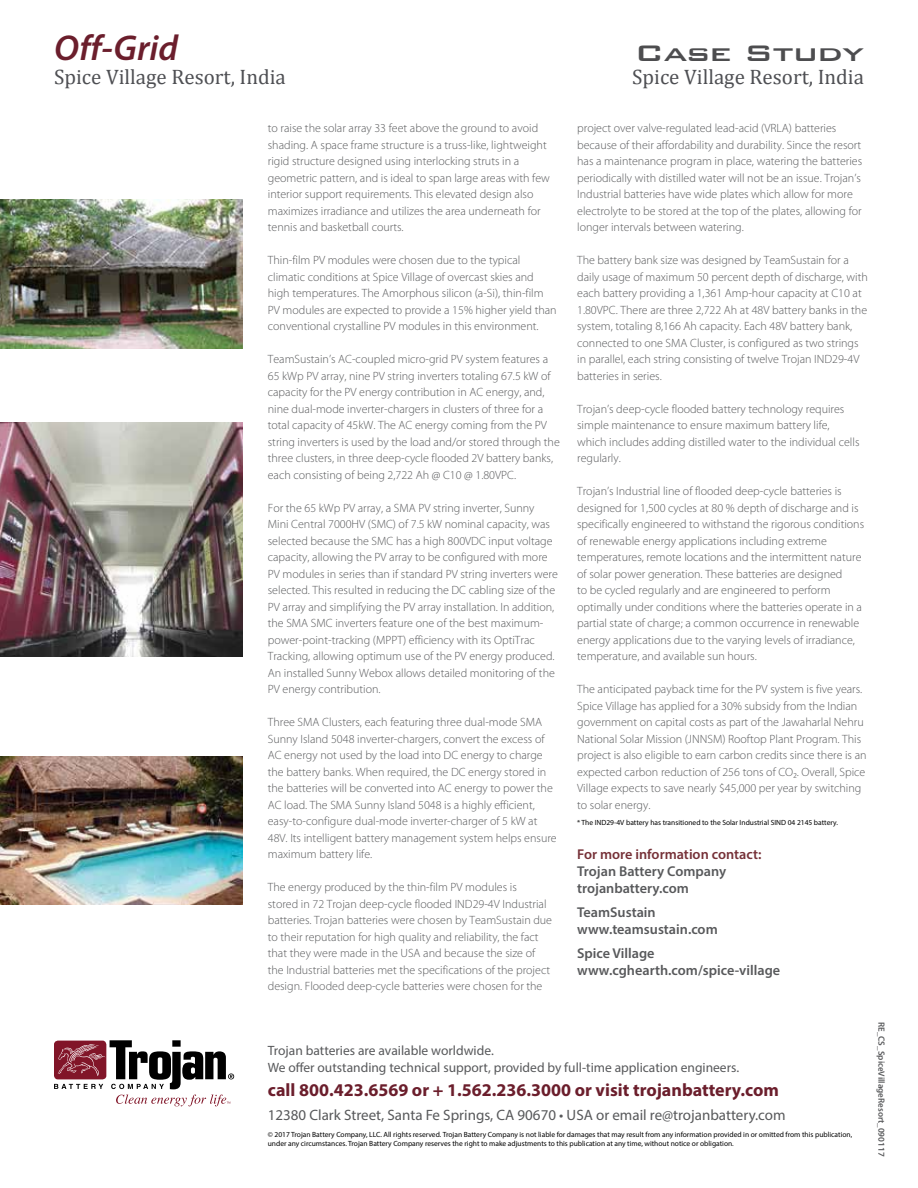
<style>
.page{position:relative;width:918px;height:1188px;background:#fff}
.page>*{position:absolute;margin:0;border:0;box-sizing:border-box;transform-origin:0 0}
.t1{font:italic 600 36px "Myriad Pro";color:#6b1e2c}
.t2{font:500 30px "Bank Gothic";letter-spacing:-.04em;color:#4d4d4f;scale:1.25 1}
.t3{font:21px "Cambria";color:#4e4f53}
.t4{font:700 18px "Myriad Pro";color:#6b1e2c}
.t5{font:15px "Myriad Pro";color:#58595b}
.t6{font:600 14.25px/17.1px "Myriad Pro";color:#58595b}
.t7{font:600 14.25px "Myriad Pro";color:#763138}
.t8{font:13.5px/16.2px "Myriad Pro";color:#58595b}
.t9{font:300 12px/16.5px "Myriad Pro";color:#58595b}
.t10{font:600 9px "Myriad Pro";color:#58595b}
.t11{font:7.5px/8.2px "Myriad Pro";color:#000}
</style>
<div class="page">
<img style="left:0;top:423px;width:243px;height:234px">
<img style="left:0;top:200px;width:243px;height:148px">
<img style="left:0;top:756px;width:243px;height:148px">
<svg style="left:54px;top:1040px;width:180px;height:66px"></svg>
<h1 class="t1" style="left:54px;top:25px;width:126px">Off-Grid</h1>
<h3 class="t3" style="left:54px;top:65px;width:233px">Spice Village Resort, India</h3>
<p class="t9" style="left:268px;top:120px;width:283px">to raise the solar array 33 feet above the ground to avoid shading. A space frame structure is a truss-like, lightweight rigid structure designed using interlocking struts in a geometric pattern, and is ideal to span large areas with few interior support requirements. This elevated design also maximizes irradiance and utilizes the area underneath for tennis and basketball courts.</p>
<p class="t9" style="left:268px;top:252px;width:290px">Thin-film PV modules were chosen due to the typical climatic conditions at Spice Village of overcast skies and high temperatures. The Amorphous silicon (a-Si), thin-film PV modules are expected to provide a 15% higher yield than conventional crystalline PV modules in this environment.</p>
<p class="t9" style="left:268px;top:351px;width:294px">TeamSustain’s AC-coupled micro-grid PV system features a 65 kWp PV array, nine PV string inverters totaling 67.5 kW of capacity for the PV energy contribution in AC energy, and, nine dual-mode inverter-chargers in clusters of three for a total capacity of 45kW. The AC energy coming from the PV string inverters is used by the load and/or stored through the three clusters, in three deep-cycle flooded 2V battery banks, each consisting of being 2,722 Ah @ C10 @ 1.80VPC.</p>
<p class="t9" style="left:268px;top:499px;width:292px">For the 65 kWp PV array, a SMA PV string inverter, Sunny Mini Central 7000HV (SMC) of 7.5 kW nominal capacity, was selected because the SMC has a high 800VDC input voltage capacity, allowing the PV array to be configured with more PV modules in series than if standard PV string inverters were selected. This resulted in reducing the DC cabling size of the PV array and simplifying the PV array installation. In addition, the SMA SMC inverters feature one of the best maximum&shy;power-point-tracking (MPPT) efficiency with its OptiTrac Tracking, allowing optimum use of the PV energy produced.<br>An installed Sunny Webox allows detailed monitoring of the PV energy contribution.</p>
<p class="t9" style="left:268px;top:714px;width:290px">Three SMA Clusters, each featuring three dual-mode SMA Sunny Island 5048 inverter-chargers, convert the excess of AC energy not used by the load into DC energy to charge the battery banks. When required, the DC energy stored in the batteries will be converted into AC energy to power the AC load. The SMA Sunny Island 5048 is a highly efficient, easy-to-configure dual-mode inverter-charger of 5 kW at 48V. Its intelligent battery management system helps ensure maximum battery life.</p>
<p class="t9" style="left:268px;top:879px;width:286px">The energy produced by the thin-film PV modules is<br>stored in 72 Trojan deep-cycle flooded IND29-4V Industrial batteries. Trojan batteries were chosen by TeamSustain due to their reputation for high quality and reliability, the fact that they were made in the USA and because the size of the Industrial batteries met the specifications of the project design. Flooded deep-cycle batteries were chosen for the</p>
<h2 class="t2" style="left:635px;top:37px;width:185px">Case Study</h2>
<h3 class="t3" style="left:632px;top:64px;width:233px">Spice Village Resort, India</h3>
<p class="t9" style="left:577px;top:120px;width:287px">project over valve-regulated lead-acid (VRLA) batteries because of their affordability and durability. Since the resort has a maintenance program in place, watering the batteries periodically with distilled water will not be an issue. Trojan’s Industrial batteries have wide plates which allow for more electrolyte to be stored at the top of the plates, allowing for longer intervals between watering.</p>
<p class="t9" style="left:577px;top:252px;width:292px">The battery bank size was designed by TeamSustain for a daily usage of maximum 50 percent depth of discharge, with each battery providing a 1,361 Amp-hour capacity at C10 at 1.80VPC. There are three 2,722 Ah at 48V battery banks in the system, totaling 8,166 Ah capacity. Each 48V battery bank, connected to one SMA Cluster, is configured as two strings in parallel, each string consisting of twelve Trojan IND29-4V batteries in series.</p>
<p class="t9" style="left:577px;top:400px;width:284px">Trojan’s deep-cycle flooded battery technology requires simple maintenance to ensure maximum battery life, which includes adding distilled water to the individual cells regularly.</p>
<p class="t9" style="left:577px;top:483px;width:289px">Trojan’s Industrial line of flooded deep-cycle batteries is designed for 1,500 cycles at 80 % depth of discharge and is specifically engineered to withstand the rigorous conditions of renewable energy applications including extreme temperatures, remote locations and the intermittent nature of solar power generation. These batteries are designed<br>to be cycled regularly and are engineered to perform optimally under conditions where the batteries operate in a partial state of charge; a common occurrence in renewable energy applications due to the varying levels of irradiance, temperature, and available sun hours.</p>
<p class="t9" style="left:577px;top:681px;width:291px">The anticipated payback time for the PV system is five years.<br>Spice Village has applied for a 30% subsidy from the Indian government on capital costs as part of the Jawaharlal Nehru National Solar Mission (JNNSM) Rooftop Plant Program. This project is also eligible to earn carbon credits since there is an expected carbon reduction of 256 tons of CO₂. Overall, Spice Village expects to save nearly $45,000 per year by switching to solar energy.</p>
<p class="t11" style="left:577px;top:818px;width:262px">* The IND29-4V battery has transitioned to the Solar Industrial SIND 04 2145 battery.</p>
<p class="t7" style="left:577px;top:845px;width:186px">For more information contact:</p>
<p class="t6" style="left:577px;top:862px;width:150px">Trojan Battery Company trojanbattery.com</p>
<p class="t6" style="left:577px;top:903px;width:142px">TeamSustain www.teamsustain.com</p>
<p class="t6" style="left:577px;top:944px;width:205px">Spice Village www.cghearth.com/spice-village</p>
<p class="t8" style="left:268px;top:1043px;width:473px">Trojan batteries are available worldwide.<br>We offer outstanding technical support, provided by full-time application engineers.</p>
<h3 class="t4" style="left:268px;top:1078px;width:513px">call 800.423.6569 or + 1.562.236.3000 or visit trojanbattery.com</h3>
<p class="t5" style="left:268px;top:1106px;width:519px">12380 Clark Street, Santa Fe Springs, CA 90670 • USA or email re@trojanbattery.com</p>
<p class="t11" style="left:268px;top:1131px;width:586px">© 2017 Trojan Battery Company, LLC. All rights reserved. Trojan Battery Company is not liable for damages that may result from any information provided in or omitted from this publication, under any circumstances. Trojan Battery Company reserves the right to make adjustments to this publication at any time, without notice or obligation.</p>
<p class="t10" style="left:887px;top:1022px;width:136px;rotate:90deg">RE_CS_SpiceVillageResort_090117</p>
</div>
